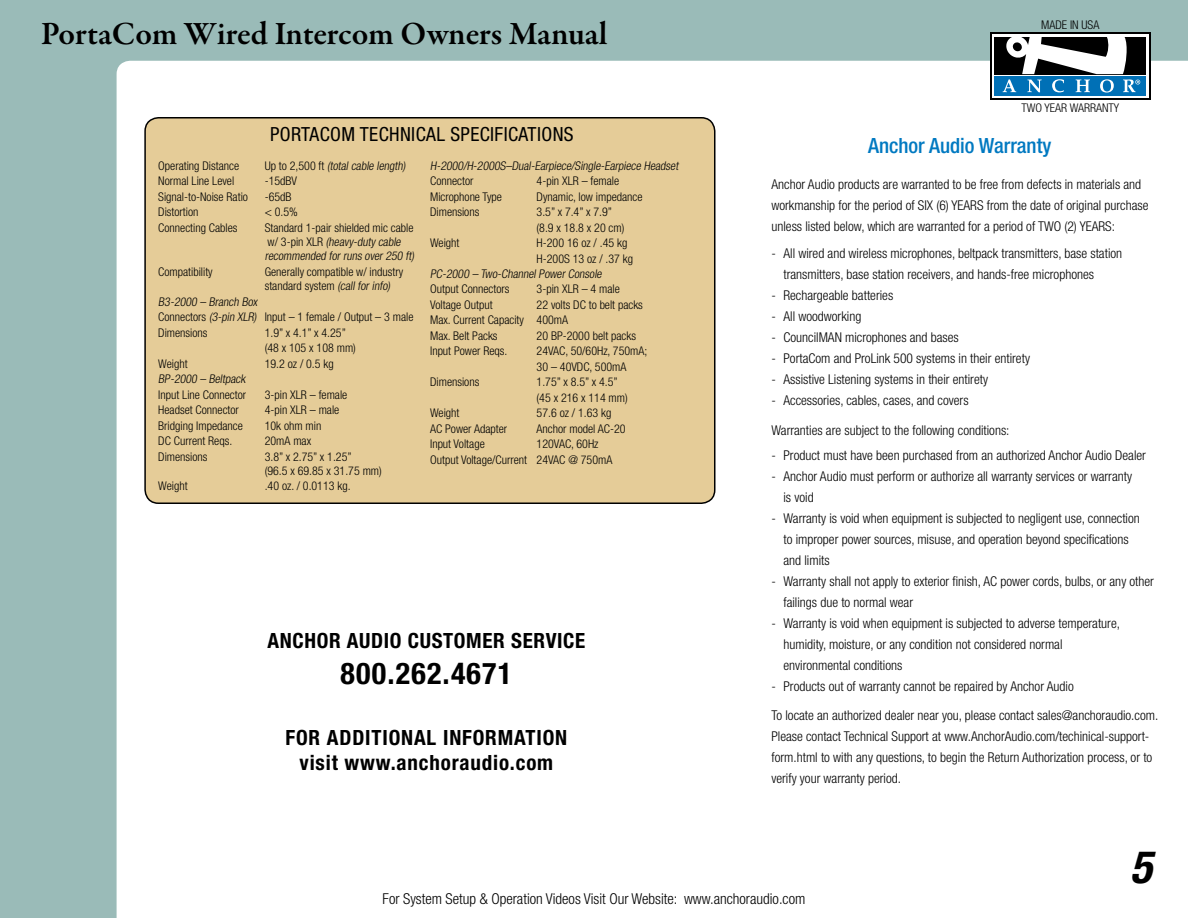
<style>
.page{position:relative;width:1188px;height:918px;background:#9abbb8}
.page>*{position:absolute;margin:0;border:0;box-sizing:border-box;transform-origin:0 0}
.t1{font:italic 700 condensed 45px "Helvetica Neue";color:#000}
.t2{font:600 33px "Garamond Premr Pro";letter-spacing:-.005em;color:#000}
.t3{font:700 condensed 30px "Helvetica Neue";letter-spacing:.04em;color:#000}
.t4{font:700 condensed 21px/25.2px "Helvetica Neue";letter-spacing:.03em;color:#000}
.t5{font:500 condensed 21px "Helvetica Neue";color:#0079c1}
.t6{font:condensed 19.5px "Helvetica Neue";letter-spacing:.02em;color:#000}
.t7{font:300 condensed 15px "Helvetica Neue";color:#000}
.t8{font:300 condensed 13.5px/21px "Helvetica Neue";color:#000}
.t9{font:300 condensed 12px/15.5px "Helvetica Neue";color:#000}
.t10{font:italic 300 condensed 12px/14.4px "Helvetica Neue";color:#000}
.s1{font-style:normal}
.s2{font-style:italic}
</style>
<div class="page">
<div style="left:117px;top:61px;width:1071px;height:857px;background:#fff"></div>
<div style="left:990px;top:33px;width:161px;height:67px;background:#000"></div>
<svg style="left:992px;top:34px;width:157px;height:1px"></svg>
<div style="left:992px;top:35px;width:157px;height:63px;background:#fff"></div>
<div style="left:994px;top:37px;width:152px;height:37px;background:#000"></div>
<div style="left:994px;top:76px;width:152px;height:20px;background:#0070b6"></div>
<svg style="left:1003px;top:37px;width:137px;height:56px"></svg>
<div style="left:145px;top:118px;width:570px;height:385px;background:#e5cc98;border-radius:14px"></div>
<div style="left:144px;top:117px;width:571px;height:387px;border:2px solid #000;border-radius:14px"></div>
<h2 class="t2" style="left:41px;top:13px;width:568px">PortaCom Wired Intercom Owners Manual</h2>
<h3 class="t6" style="left:270px;top:122px;width:258px">PORTACOM TECHNICAL SPECIFICATIO</h3>
<h3 class="t6" style="left:553px;top:122px;width:21px">NS</h3>
<p class="t9" style="left:158px;top:158px;width:82px">Operating Distance</p>
<p class="t10" style="left:265px;top:158px;width:142px"><span class="s1">U p t o 2 , 5 0 0 ft</span> (total cable length)</p>
<p class="t9" style="left:158px;top:173px;width:77px">Normal Line Level</p>
<p class="t9" style="left:265px;top:173px;width:34px">-15dBV</p>
<p class="t9" style="left:158px;top:189px;width:91px">Signal-to-Noise Ratio</p>
<p class="t9" style="left:265px;top:189px;width:28px">-65dB</p>
<p class="t9" style="left:158px;top:204px;width:42px">Distortion</p>
<p class="t9" style="left:265px;top:204px;width:35px">&lt; 0.5%</p>
<p class="t9" style="left:158px;top:219px;width:81px">Connecting Cables</p>
<p class="t10" style="left:265px;top:220px;width:151px"><span class="s1">Standard 1-pair shielded mic cable w/ 3 - p i n X L R</span> (heavy-duty cable recommended for runs over 250 ft)</p>
<p class="t9" style="left:158px;top:264px;width:56px">Compatibility</p>
<p class="t9" style="left:265px;top:264px;width:140px;line-height:14.4px">Generally compatible w/ industry standard system <span class="s2">(call for info)</span></p>
<p class="t9" style="left:158px;top:294px;width:257px"><span class="s2">B3-2000 – Branch Box<br></span>Connectors <span class="s2">(3-pin XLR)</span> Input – 1 female / Output – 3 male<br>Dimensions</p>
<p class="t9" style="left:265px;top:325px;width:93px">1.9” x 4.1” x 4.25” (48 x 105 x 108 mm)</p>
<p class="t9" style="left:158px;top:356px;width:31px">Weight</p>
<p class="t9" style="left:265px;top:356px;width:70px">19.2 oz / 0.5 kg</p>
<p class="t10" style="left:158px;top:372px;width:91px">BP-2000 – Beltpack</p>
<p class="t9" style="left:158px;top:387px;width:89px">Input Line Connector</p>
<p class="t9" style="left:265px;top:387px;width:84px">3-pin XLR – female</p>
<p class="t9" style="left:158px;top:402px;width:82px">Headset Connector</p>
<p class="t9" style="left:265px;top:402px;width:76px">4-pin XLR – male</p>
<p class="t9" style="left:158px;top:417px;width:86px">Bridging Impedance</p>
<p class="t9" style="left:265px;top:417px;width:58px">10k ohm min</p>
<p class="t9" style="left:158px;top:433px;width:75px">DC Current Reqs.</p>
<p class="t9" style="left:265px;top:433px;width:48px">20mA max</p>
<p class="t9" style="left:158px;top:448px;width:51px">Dimensions</p>
<p class="t9" style="left:265px;top:449px;width:119px;line-height:14.4px">3.8” x 2.75” x 1.25”<br>(96.5 x 69.85 x 31.75 mm)</p>
<p class="t9" style="left:158px;top:478px;width:31px">Weight</p>
<p class="t9" style="left:265px;top:478px;width:87px">.40 oz. / 0.0113 kg.</p>
<p class="t10" style="left:430px;top:158px;width:252px">H-2000/H-2000S–Dual-Earpiece/Single-Earpiece Headset</p>
<p class="t9" style="left:430px;top:173px;width:45px">Connector</p>
<p class="t9" style="left:537px;top:173px;width:84px">4-pin XLR – female</p>
<p class="t9" style="left:430px;top:189px;width:73px">Microphone Type</p>
<p class="t9" style="left:537px;top:189px;width:107px">Dynamic, low impedance</p>
<p class="t9" style="left:430px;top:204px;width:51px">Dimensions</p>
<p class="t9" style="left:537px;top:204px;width:89px">3.5” x 7.4” x 7.9” (8.9 x 18.8 x 20 cm)</p>
<p class="t9" style="left:430px;top:235px;width:31px">Weight</p>
<p class="t9" style="left:537px;top:235px;width:98px">H-200 16 oz / .45 kg<br>H-200S 13 oz / .37 kg</p>
<p class="t10" style="left:430px;top:266px;width:175px">PC-2000 – Two-Channel Power Console</p>
<p class="t9" style="left:430px;top:281px;width:81px">Output Connectors</p>
<p class="t9" style="left:537px;top:281px;width:85px">3-pin XLR – 4 male</p>
<p class="t9" style="left:430px;top:297px;width:64px">Voltage Output</p>
<p class="t9" style="left:430px;top:297px;width:214px;text-indent:106px">22 volts DC to belt packs<br>Max. Current Capacity 400mA<br>Max. Belt Packs</p>
<p class="t9" style="left:537px;top:328px;width:101px">20 BP-2000 belt packs</p>
<p class="t9" style="left:430px;top:343px;width:79px">Input Power Reqs.</p>
<p class="t9" style="left:537px;top:343px;width:112px">24VAC, 50/60Hz, 750mA;<br>30 – 40VDC, 500mA</p>
<p class="t9" style="left:430px;top:374px;width:51px">Dimensions</p>
<p class="t9" style="left:537px;top:374px;width:93px">1.75” x 8.5” x 4.5” (45 x 216 x 114 mm)</p>
<p class="t9" style="left:430px;top:405px;width:31px">Weight</p>
<p class="t9" style="left:537px;top:405px;width:76px">57.6 oz / 1.63 kg</p>
<p class="t9" style="left:430px;top:421px;width:79px">AC Power Adapter</p>
<p class="t9" style="left:537px;top:421px;width:91px">Anchor model AC-20</p>
<p class="t9" style="left:430px;top:436px;width:56px">Input Voltage</p>
<p class="t9" style="left:430px;top:436px;width:184px;text-indent:106px">120VAC, 60Hz<br>Output Voltage/Current 24VAC @ 750mA</p>
<h3 class="t4" style="left:267px;top:627px;width:319px">ANCHOR AUDIO CUSTOMER SERVICE</h3>
<h3 class="t3" style="left:341px;top:655px;width:173px">800.262.4671</h3>
<h3 class="t4" style="left:285px;top:724px;width:66px">FOR ADDITION</h3>
<h3 class="t4" style="left:414px;top:724px;width:73px">AL IN FORM</h3>
<h3 class="t4" style="left:300px;top:724px;width:255px;text-indent:215px">ATION<br>VISIT WWW.ANCHORAUDIO.COM</h3>
<p class="t9" style="left:1041px;top:17px;width:60px">MADE IN USA</p>
<p class="t9" style="left:1022px;top:99px;width:99px">TWO YEAR WARRANTY</p>
<h3 class="t5" style="left:868px;top:133px;width:185px">Anchor Audio Warranty</h3>
<p class="t8" style="left:771px;top:173px;width:379px">Anchor Audio products are warranted to be free from defects in materials and workmanship for the period of SIX (6) YEARS from the date of original purchase unless listed below, which are warranted for a period of TWO (2) YEARS:</p>
<p class="t8" style="left:783px;top:243px;width:340px;text-indent:-12px">- All wired and wireless microphones, beltpack transmitters, base station transmitters, base station receivers, and hands-free microphones</p>
<p class="t8" style="left:771px;top:285px;width:123px">- Rechargeable batteries</p>
<p class="t8" style="left:771px;top:306px;width:91px">- All woodworking</p>
<p class="t8" style="left:771px;top:327px;width:189px">- CouncilMAN microphones and bases</p>
<p class="t8" style="left:771px;top:348px;width:260px">- PortaCom and ProLink 500 systems in their entirety</p>
<p class="t8" style="left:771px;top:369px;width:218px">- Assistive Listening systems in their entirety</p>
<p class="t8" style="left:771px;top:385px;width:240px;line-height:29.7px">- Accessories, cables, cases, and covers<br>Warranties are subject to the following conditions:</p>
<p class="t8" style="left:771px;top:444px;width:376px">- Product must have been purchased from an authorized Anchor Audio Dealer</p>
<p class="t8" style="left:783px;top:465px;width:350px;text-indent:-12px">- Anchor Audio must perform or authorize all warranty services or warranty is void</p>
<p class="t8" style="left:783px;top:507px;width:358px;text-indent:-12px">- Warranty is void when equipment is subjected to negligent use, connection to improper power sources, misuse, and operation beyond specifications and limits</p>
<p class="t8" style="left:783px;top:570px;width:372px;text-indent:-12px">- Warranty shall not apply to exterior finish, AC power cords, bulbs, or any other failings due to normal wear</p>
<p class="t8" style="left:783px;top:612px;width:338px;text-indent:-12px">- Warranty is void when equipment is subjected to adverse temperature, humidity, moisture, or any condition not considered normal environmental conditions</p>
<p class="t8" style="left:771px;top:675px;width:304px">- Products out of warranty cannot be repaired by Anchor Audio</p>
<p class="t8" style="left:771px;top:705px;width:388px">To locate an authorized dealer near you, please contact sales@anchoraudio.com.<br>Please contact Technical Support at www.AnchorAudio.com/techinical-support&shy;form.html to with any questions, to begin the Return Authorization process, or to verify your warranty period.</p>
<h1 class="t1" style="left:1130px;top:839px;width:23px">5</h1>
<p class="t7" style="left:383px;top:891px;width:424px">For System Setup &amp; Operation Videos Visit Our Website: www.anchoraudio.com</p>
</div>
